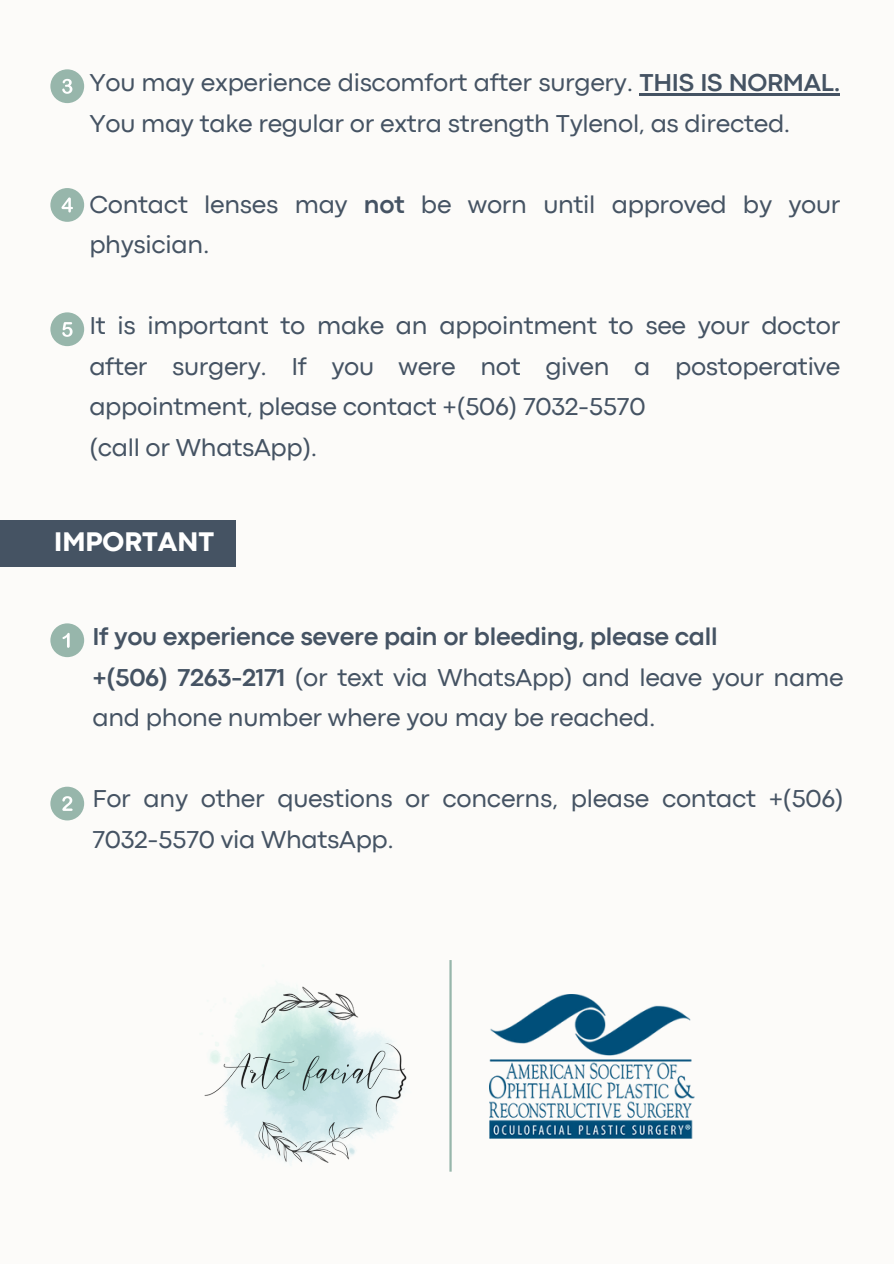
<style>
.page{position:relative;width:894px;height:1264px;background:#fff}
.page>*{position:absolute;margin:0;border:0;box-sizing:border-box;transform-origin:0 0}
.t1{font:800 28.2px "Codec Pro";color:#fff}
.t2{font:25.5px/40.5px "Codec Pro";letter-spacing:-.01em;color:#455363}
.t3{font:700 25.5px "Codec Pro";letter-spacing:-.01em;color:#455363}
.s1{font-weight:700}
</style>
<div class="page">
<div style="left:0;top:0;width:893px;height:1263px;background:#fcfbf9"></div>
<div style="left:50px;top:69px;width:34px;height:34px;background:#97b6ab;border-radius:50%"></div>
<svg style="left:62px;top:79px;width:10px;height:15px"></svg>
<div style="left:50px;top:188px;width:34px;height:34px;background:#97b6ab;border-radius:50%"></div>
<svg style="left:61px;top:197px;width:12px;height:15px"></svg>
<div style="left:50px;top:312px;width:34px;height:34px;background:#97b6ab;border-radius:50%"></div>
<svg style="left:62px;top:322px;width:11px;height:15px"></svg>
<div style="left:0;top:520px;width:236px;height:47px;background:#455363"></div>
<div style="left:50px;top:623px;width:34px;height:34px;background:#97b6ab;border-radius:50%"></div>
<svg style="left:62px;top:633px;width:8px;height:15px"></svg>
<div style="left:50px;top:786px;width:34px;height:34px;background:#97b6ab;border-radius:50%"></div>
<svg style="left:62px;top:796px;width:11px;height:15px"></svg>
<hr style="left:639px;top:93px;width:200px;height:3px;background:#455363">
<img style="left:204px;top:986px;width:203px;height:177px">
<img style="left:489px;top:994px;width:205px;height:144px">
<hr style="left:449px;top:960px;width:2px;height:211px;background:#97b6ab">
<p class="t2" style="left:89px;top:64px;width:752px">You may experience discomfort after surgery. <span class="s1">THIS IS NORMAL.<br></span>You may take regular or extra strength Tylenol, as directed.</p>
<p class="t2" style="left:89px;top:186px;width:752px">Contact lenses may <span class="s1">not</span> be worn until approved by your physician.</p>
<p class="t2" style="left:89px;top:307px;width:752px;text-align:justify">It is important to make an appointment to see your doctor after surgery. If you were not given a postoperative appointment, please contact +(506) 7032-5570</p>
<p class="t2" style="left:89px;top:429px;width:229px">(call or WhatsApp).</p>
<p class="t1" style="left:54px;top:531px;width:161px">IMPORTANT</p>
<p class="t3" style="left:92px;top:627px;width:626px">If you experience severe pain or bleeding, please call</p>
<p class="t2" style="left:92px;top:659px;width:752px"><span class="s1">+(506) 7263-2171</span> (or text via WhatsApp) and leave your name and phone number where you may be reached.</p>
<h1 class="t2" style="left:92px;top:780px;width:752px">For any other questions or concerns, please contact +(506)<br>7032-5570 via WhatsApp.</h1>
</div>
